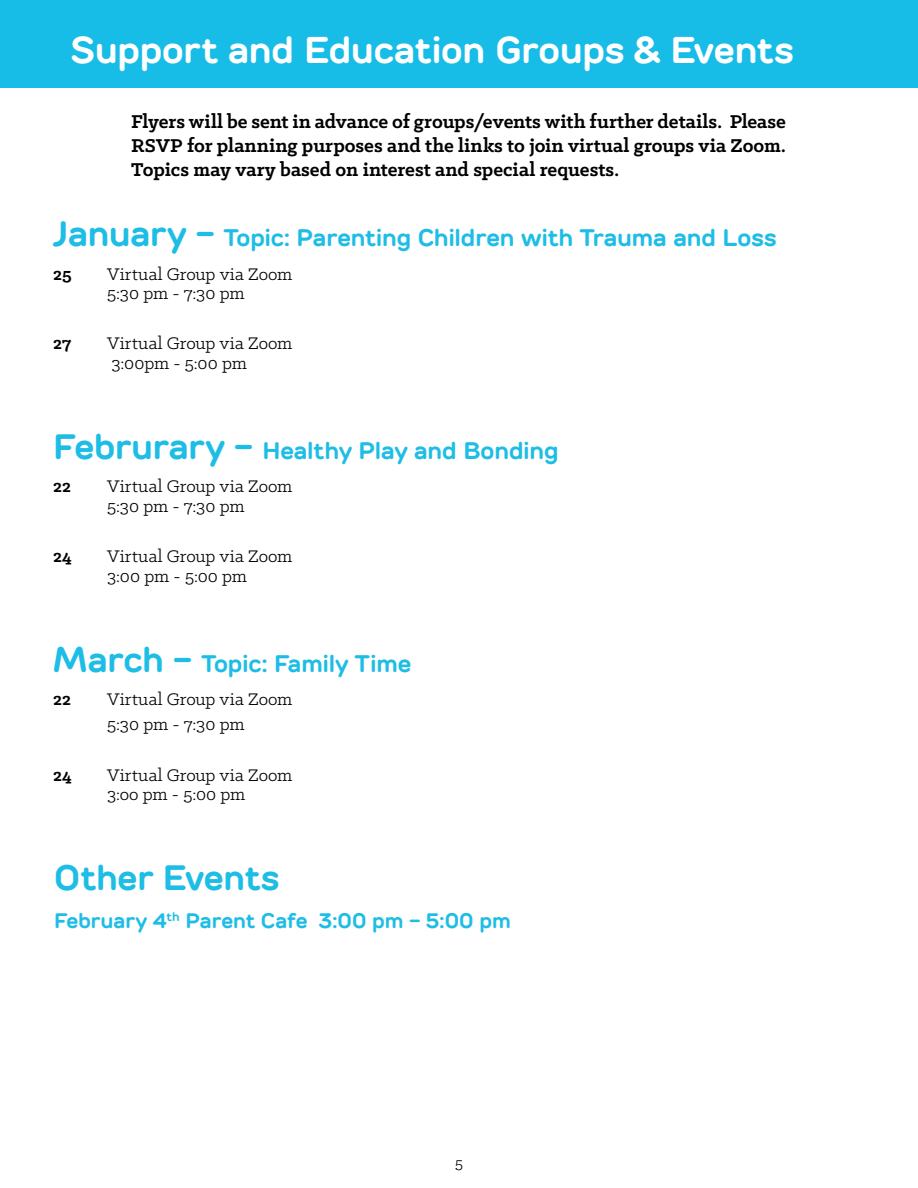
<style>
.page{position:relative;width:918px;height:1188px;background:#fff}
.page>*{position:absolute;margin:0;border:0;box-sizing:border-box;transform-origin:0 0}
.t1{font:700 37.35px "TT Rounds";letter-spacing:-.01em;color:#fff}
.t2{font:700 35.25px "TT Rounds";letter-spacing:-.005em;color:#1ebde6}
.t3{font:700 24px "TT Rounds";letter-spacing:-.01em;color:#1ebde6}
.t4{font:700 21px/24px "Klinic Slab";color:#000;text-align:justify}
.t5{font:700 21px "TT Rounds";letter-spacing:-.005em;color:#1ebde6}
.t6{font:19.05px/19.6px "Klinic Slab";color:#000}
.t7{font:700 19.05px "Klinic Slab";letter-spacing:-.005em;color:#000}
.t8{font:16.5px "Klinic Slab";color:#000}
.s1{font-size:35.25px}
</style>
<div class="page">
<div style="left:0;top:0;width:918px;height:87px;background:#17bde7"></div>
<h1 class="t1" style="left:71px;top:24px;width:724px">Support and Education Groups &amp; Events</h1>
<p class="t4" style="left:131px;top:109px;width:656px">Flyers will be sent in advance of groups/events with further details. Please RSVP for planning purposes and the links to join virtual groups via Zoom.<br>Topics may vary based on interest and special requests.</p>
<p class="t3" style="left:53px;top:222px;width:725px"><span class="s1">January -</span> Topic: Parenting Children with Trauma and Loss</p>
<p class="t7" style="left:53px;top:261px;width:20px">25</p>
<p class="t6" style="left:107px;top:263px;width:187px">Virtual Group via Zoom<br>5:30 pm - 7:30 pm</p>
<p class="t7" style="left:53px;top:331px;width:19px">27</p>
<p class="t6" style="left:107px;top:333px;width:187px">Virtual Group via Zoom<br>3:00pm - 5:00 pm</p>
<p class="t3" style="left:53px;top:434px;width:507px"><span class="s1">Februrary -</span> Healthy Play and Bonding</p>
<p class="t7" style="left:53px;top:474px;width:19px">22</p>
<p class="t6" style="left:107px;top:476px;width:187px">Virtual Group via Zoom<br>5:30 pm - 7:30 pm</p>
<p class="t7" style="left:53px;top:544px;width:20px">24</p>
<p class="t6" style="left:107px;top:546px;width:187px">Virtual Group via Zoom<br>3:00 pm - 5:00 pm</p>
<p class="t3" style="left:53px;top:647px;width:360px"><span class="s1">March -</span> Topic: Family Time</p>
<p class="t7" style="left:53px;top:687px;width:19px">22</p>
<p class="t6" style="left:107px;top:686px;width:187px;line-height:25px">Virtual Group via Zoom<br>5:30 pm - 7:30 pm</p>
<p class="t7" style="left:53px;top:762px;width:20px">24</p>
<p class="t6" style="left:107px;top:764px;width:187px">Virtual Group via Zoom<br>3:oo pm - 5:00 pm</p>
<h2 class="t2" style="left:54px;top:854px;width:227px">Other Events</h2>
<p class="t5" style="left:54px;top:906px;width:458px">February 4<sup>th</sup> Parent Cafe 3:00 pm - 5:00 pm</p>
<p class="t8" style="left:455px;top:1152px;width:9px">5</p>
</div>
